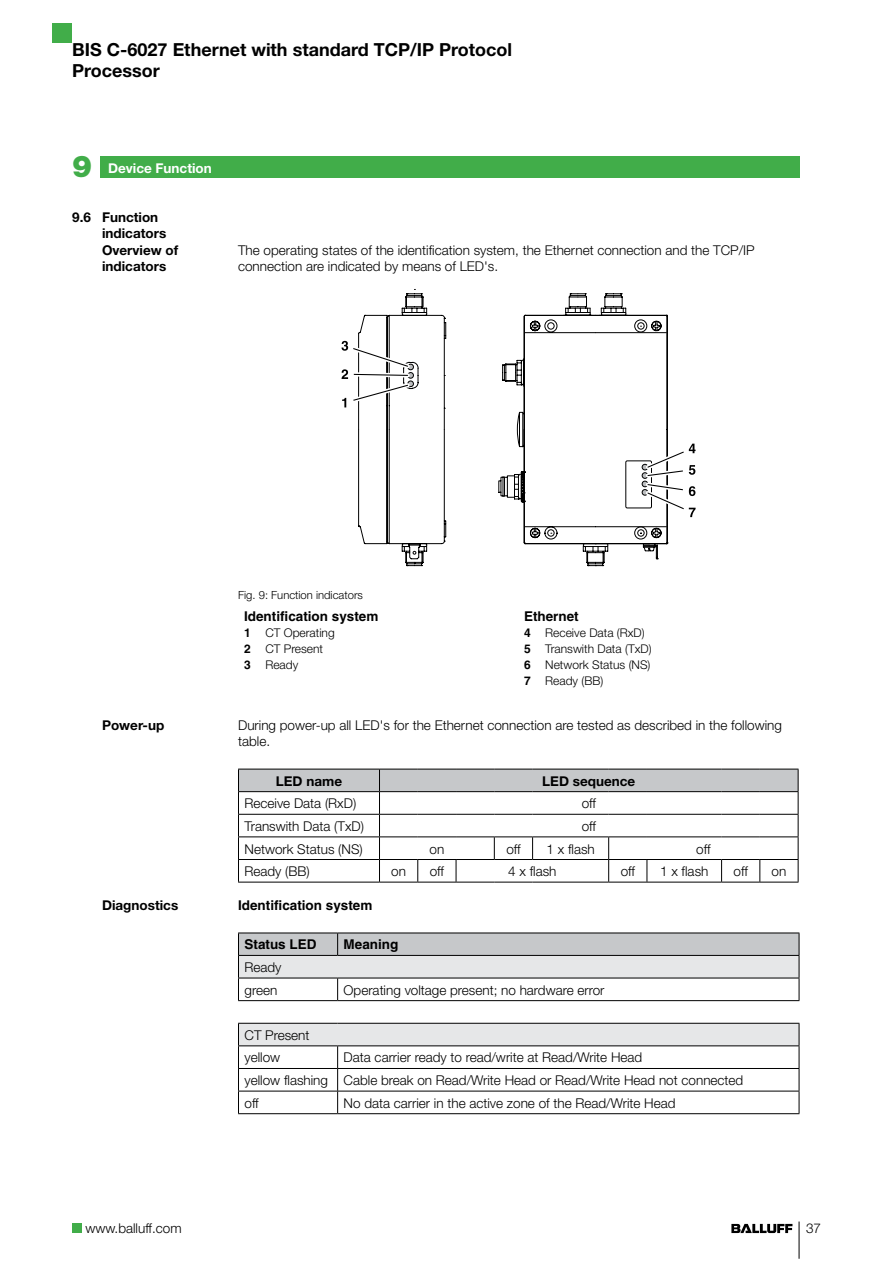
<style>
.page{position:relative;width:893px;height:1263px;background:#fff}
.page>*{position:absolute;margin:0;border:0;box-sizing:border-box;transform-origin:0 0}
.t1{font:900 30px "Helvetica Neue";color:#41ad49}
.t2{font:700 18px/20.2px "Helvetica Neue";color:#000}
.t3{font:300 13.5px/22.6px "Helvetica Neue";color:#000}
.t4{font:700 13.5px/16.4px "Helvetica Neue";color:#000}
.t5{font:700 13.5px "Helvetica";color:#000}
.t6{font:700 13.5px "Helvetica Neue";color:#fff}
.t7{font:300 12px/15.9px "Helvetica Neue";color:#000}
.t8{font:300 11.25px "Helvetica Neue";color:#000}
.s1{font-family:"Helvetica";font-weight:700}
</style>
<div class="page">
<div style="left:72px;top:1223px;width:10px;height:10px;background:#41ad49"></div>
<div style="left:53px;top:23px;width:19px;height:20px;background:#41ad49"></div>
<hr style="left:799px;top:1221px;width:1px;height:38px;background:#000">
<svg style="left:731px;top:1224px;width:61px;height:9px"></svg>
<div style="left:100px;top:156px;width:699px;height:22px;background:#41ad49"></div>
<svg style="left:358px;top:289px;width:247px;height:277px"></svg>
<div style="left:407px;top:364px;width:7px;height:6px;border:1px solid #000;border-radius:50%"></div>
<div style="left:407px;top:372px;width:7px;height:7px;border:1px solid #000;border-radius:50%"></div>
<div style="left:407px;top:381px;width:7px;height:6px;border:1px solid #000;border-radius:50%"></div>
<svg style="left:577px;top:293px;width:119px;height:266px"></svg>
<svg style="left:341px;top:340px;width:72px;height:68px"></svg>
<hr style="left:238px;top:882px;width:141px;height:1px;background:#000">
<hr style="left:379px;top:882px;width:39px;height:1px;background:#000">
<hr style="left:418px;top:882px;width:38px;height:1px;background:#000">
<hr style="left:456px;top:882px;width:38px;height:1px;background:#000">
<hr style="left:494px;top:882px;width:39px;height:1px;background:#000">
<hr style="left:533px;top:882px;width:76px;height:1px;background:#000">
<hr style="left:609px;top:882px;width:38px;height:1px;background:#000">
<hr style="left:647px;top:882px;width:75px;height:1px;background:#000">
<hr style="left:722px;top:882px;width:38px;height:1px;background:#000">
<hr style="left:760px;top:882px;width:38px;height:1px;background:#000">
<svg style="left:238px;top:769px;width:561px;height:113px"></svg>
<hr style="left:238px;top:791px;width:141px;height:1px;background:#000">
<hr style="left:379px;top:791px;width:39px;height:1px;background:#000">
<hr style="left:418px;top:791px;width:38px;height:1px;background:#000">
<hr style="left:456px;top:791px;width:38px;height:1px;background:#000">
<hr style="left:494px;top:791px;width:39px;height:1px;background:#000">
<hr style="left:533px;top:791px;width:76px;height:1px;background:#000">
<hr style="left:609px;top:791px;width:38px;height:1px;background:#000">
<hr style="left:647px;top:791px;width:75px;height:1px;background:#000">
<hr style="left:722px;top:791px;width:38px;height:1px;background:#000">
<hr style="left:760px;top:791px;width:38px;height:1px;background:#000">
<svg style="left:238px;top:1001px;width:561px;height:44px;fill:#e6e7e8"></svg>
<hr style="left:238px;top:1113px;width:100px;height:1px;background:#000">
<hr style="left:338px;top:1113px;width:461px;height:1px;background:#000">
<hr style="left:238px;top:932px;width:100px;height:1px;background:#000">
<hr style="left:338px;top:932px;width:461px;height:1px;background:#000">
<svg style="left:238px;top:933px;width:562px;height:67px"></svg>
<hr style="left:238px;top:1000px;width:100px;height:1px;background:#000">
<hr style="left:338px;top:1000px;width:461px;height:1px;background:#000">
<hr style="left:238px;top:1023px;width:100px;height:1px;background:#000">
<hr style="left:338px;top:1023px;width:461px;height:1px;background:#000">
<hr style="left:238px;top:1045px;width:100px;height:1px;background:#000">
<hr style="left:338px;top:1045px;width:461px;height:1px;background:#000">
<hr style="left:238px;top:1068px;width:100px;height:1px;background:#000">
<hr style="left:338px;top:1068px;width:461px;height:1px;background:#000">
<hr style="left:238px;top:1091px;width:100px;height:1px;background:#000">
<svg style="left:238px;top:1024px;width:1px;height:89px"></svg>
<hr style="left:338px;top:1091px;width:461px;height:1px;background:#000">
<svg style="left:337px;top:1046px;width:1px;height:67px"></svg>
<svg style="left:799px;top:1024px;width:1px;height:89px"></svg>
<h2 class="t2" style="left:72px;top:39px;width:441px">BIS C-6027 Ethernet with standard TCP/IP Protocol<br>Processor</h2>
<h1 class="t1" style="left:72px;top:149px;width:22px">9</h1>
<p class="t6" style="left:108px;top:160px;width:105px">Device Function</p>
<p class="t4" style="left:102px;top:209px;width:78px;text-indent:-30px">9.6 Function indicators<br>Overview of indicators</p>
<p class="t3" style="left:238px;top:241px;width:518px;line-height:16.4px">The operating states of the identification system, the Ethernet connection and the TCP/IP connection are indicated by means of LED's.</p>
<p class="t4" style="left:102px;top:717px;width:64px">Power-up</p>
<p class="t4" style="left:102px;top:897px;width:78px">Diagnostics</p>
<p class="t3" style="left:85px;top:1217px;width:98px">www.balluff.com</p>
<p class="t8" style="left:238px;top:588px;width:126px">Fig. 9: Function indicators</p>
<p class="t5" style="left:244px;top:608px;width:136px">Identification system</p>
<p class="t7" style="left:244px;top:625px;width:92px"><span class="s1">1</span> CT Operating<br><span class="s1">2</span> CT Present<br><span class="s1">3</span> Ready</p>
<p class="t5" style="left:524px;top:608px;width:56px">Ethernet</p>
<p class="t7" style="left:524px;top:625px;width:129px"><span class="s1">4</span> Receive Data (RxD)<br><span class="s1">5</span> Transwith Data (TxD)<br><span class="s1">6</span> Network Status (NS)<br><span class="s1">7</span> Ready (BB)</p>
<p class="t3" style="left:238px;top:717px;width:545px;line-height:16.4px">During power-up all LED's for the Ethernet connection are tested as described in the following table.</p>
<p class="t4" style="left:276px;top:772px;width:68px">LED name</p>
<p class="t4" style="left:542px;top:772px;width:95px">LED sequence</p>
<p class="t3" style="left:244px;top:792px;width:113px">Receive Data (RxD)</p>
<p class="t3" style="left:582px;top:792px;width:16px">off</p>
<p class="t3" style="left:244px;top:814px;width:121px">Transwith Data (TxD)</p>
<p class="t3" style="left:582px;top:814px;width:16px">off</p>
<p class="t3" style="left:244px;top:837px;width:120px">Network Status (NS)</p>
<p class="t3" style="left:430px;top:837px;width:16px">on</p>
<p class="t3" style="left:506px;top:837px;width:16px">off</p>
<p class="t3" style="left:546px;top:837px;width:50px">1 x flash</p>
<p class="t3" style="left:696px;top:837px;width:16px">off</p>
<p class="t3" style="left:244px;top:860px;width:67px">Ready (BB)</p>
<p class="t3" style="left:391px;top:860px;width:16px">on</p>
<p class="t3" style="left:430px;top:860px;width:16px">off</p>
<p class="t3" style="left:508px;top:860px;width:50px">4 x flash</p>
<p class="t3" style="left:621px;top:860px;width:16px">off</p>
<p class="t3" style="left:660px;top:860px;width:50px">1 x flash</p>
<p class="t3" style="left:734px;top:860px;width:16px">off</p>
<p class="t3" style="left:772px;top:860px;width:16px">on</p>
<p class="t5" style="left:238px;top:897px;width:136px">Identification system</p>
<p class="t5" style="left:244px;top:936px;width:74px">Status LED</p>
<p class="t5" style="left:344px;top:936px;width:56px">Meaning</p>
<p class="t3" style="left:244px;top:955px;width:39px">Ready green</p>
<p class="t3" style="left:344px;top:978px;width:262px">Operating voltage present; no hardware error</p>
<p class="t3" style="left:244px;top:1023px;width:67px">CT Present yellow</p>
<p class="t3" style="left:244px;top:1046px;width:500px;text-indent:99px">Data carrier ready to read/write at Read/Write Head<br>yellow flashing Cable break on Read/Write Head or Read/Write Head not connected off</p>
<p class="t3" style="left:344px;top:1091px;width:333px">No data carrier in the active zone of the Read/Write Head</p>
<p class="t3" style="left:806px;top:1217px;width:17px">37</p>
</div>
